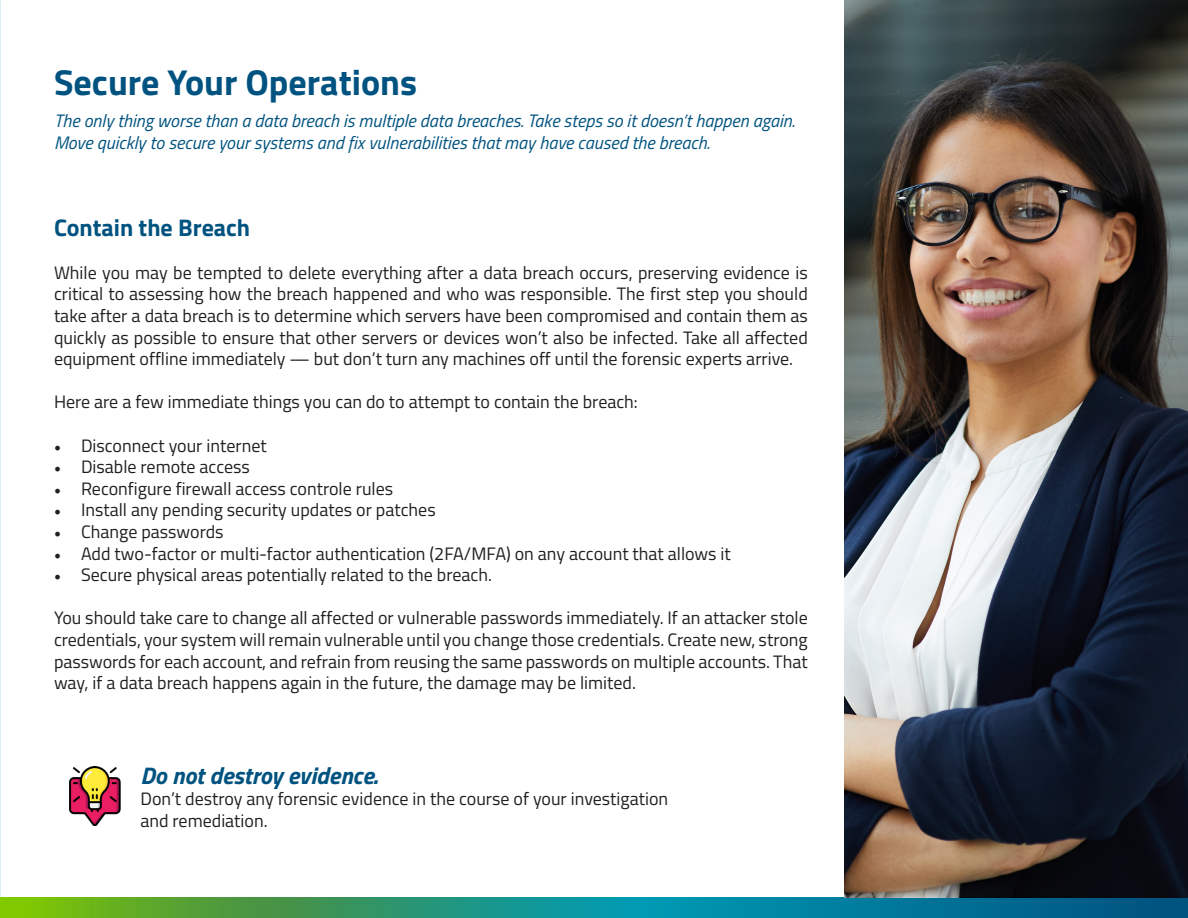
<style>
.page{position:relative;width:1188px;height:918px;background:#fff}
.page>*{position:absolute;margin:0;border:0;box-sizing:border-box;transform-origin:0 0}
.t1{font:700 36px "Titillium Web";color:#005380}
.t2{font:italic 700 24px "Titillium Web";color:#005380}
.t3{font:700 24px "Titillium Web";color:#005380}
.t4{font:18px/21.6px "Titillium Web";color:#231f20;text-align:justify}
.t5{font:italic 18px/21.6px "Titillium Web";color:#005380}
.s1{font-family:"Minion Pro"}
</style>
<div class="page">
<img style="left:0;top:897px;width:1188px;height:21px">
<img style="left:845px;top:0;width:343px;height:897px">
<img style="left:69px;top:767px;width:52px;height:58px">
<p class="t1" style="left:54px;top:55px;width:365px">Secure Your Operations</p>
<p class="t5" style="left:54px;top:109px;width:742px">The only thing worse than a data breach is multiple data breaches. Take steps so it doesn’t happen again.<br>Move quickly to secure your systems and fix vulnerabilities that may have caused the breach.</p>
<p class="t3" style="left:54px;top:209px;width:198px">Contain the Breach</p>
<p class="t4" style="left:54px;top:261px;width:755px">While you may be tempted to delete everything after a data breach occurs, preserving evidence is critical to assessing how the breach happened and who was responsible. The first step you should take after a data breach is to determine which servers have been compromised and contain them as quickly as possible to ensure that other servers or devices won’t also be infected. Take all affected equipment offline immediately — but don’t turn any machines off until the forensic experts arrive.</p>
<p class="t4" style="left:54px;top:390px;width:585px">Here are a few immediate things you can do to attempt to contain the breach:</p>
<p class="t4" style="left:54px;top:434px;width:214px"><span class="s1">•</span> Disconnect your internet</p>
<p class="t4" style="left:54px;top:455px;width:197px"><span class="s1">•</span> Disable remote access</p>
<p class="t4" style="left:54px;top:477px;width:341px"><span class="s1">•</span> Reconfigure firewall access controle rules</p>
<p class="t4" style="left:54px;top:498px;width:383px"><span class="s1">•</span> Install any pending security updates or patches</p>
<p class="t4" style="left:54px;top:520px;width:171px"><span class="s1">•</span> Change passwords</p>
<p class="t4" style="left:54px;top:542px;width:678px"><span class="s1">•</span> Add two-factor or multi-factor authentication (2FA/MFA) on any account that allows it</p>
<p class="t4" style="left:54px;top:563px;width:439px"><span class="s1">•</span> Secure physical areas potentially related to the breach.</p>
<p class="t4" style="left:54px;top:606px;width:755px">You should take care to change all affected or vulnerable passwords immediately. If an attacker stole credentials, your system will remain vulnerable until you change those credentials. Create new, strong passwords for each account, and refrain from reusing the same passwords on multiple accounts. That way, if a data breach happens again in the future, the damage may be limited.</p>
<p class="t2" style="left:140px;top:756px;width:239px">Do not destroy evidence.</p>
<p class="t4" style="left:140px;top:787px;width:529px">Don’t destroy any forensic evidence in the course of your investigation and remediation.</p>
</div>
